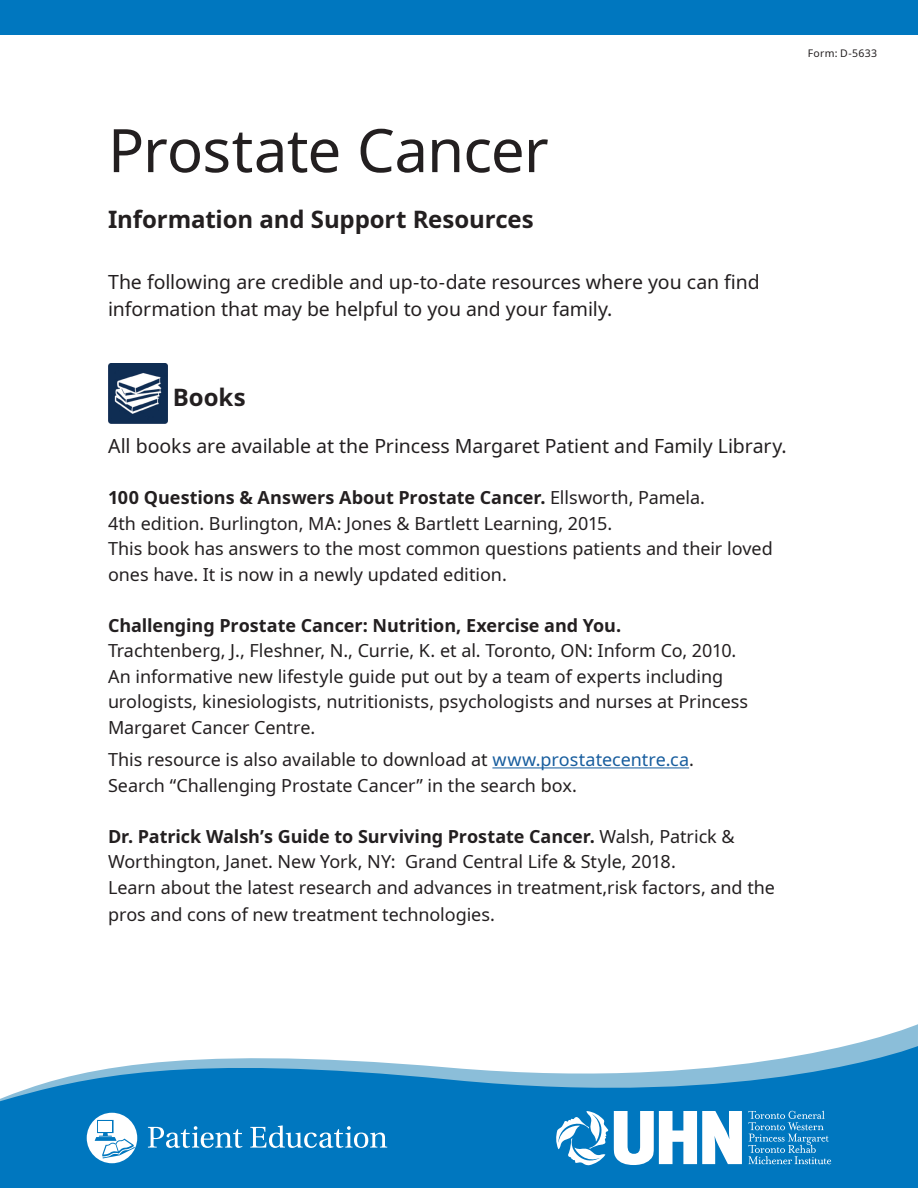
<style>
.page{position:relative;width:918px;height:1188px;background:#fff}
.page>*{position:absolute;margin:0;border:0;box-sizing:border-box;transform-origin:0 0}
.title__H1{font:60px "Noto Sans";letter-spacing:-.015em;color:#231f20}
.subtitle__H2{font:700 24px "Noto Sans";letter-spacing:-.005em;color:#231f20}
.subtitle__H2__with_i{font:700 24px "Noto Sans";color:#231f20}
.body{font:19.5px/27px "Noto Sans";letter-spacing:-.005em;color:#231f20}
.body-2{font:18px/25.5px "Noto Sans";letter-spacing:-.005em;color:#231f20}
.t1{font:10.5px "Noto Sans";letter-spacing:.03em;color:#231f20}
.s1{font-weight:700}
.s2{color:#175d9e}
</style>
<div class="page">
<svg style="left:845px;top:1024px;width:73px;height:22px"></svg>
<svg style="left:0;top:1046px;width:918px;height:142px;fill:#0077bf"></svg>
<div style="left:0;top:0;width:918px;height:35px;background:#0077bf"></div>
<svg style="left:148px;top:1126px;width:94px;height:22px"></svg>
<svg style="left:250px;top:1125px;width:137px;height:23px"></svg>
<svg style="left:87px;top:1113px;width:50px;height:50px"></svg>
<svg style="left:614px;top:1111px;width:128px;height:54px"></svg>
<svg style="left:555px;top:1111px;width:53px;height:54px"></svg>
<svg style="left:748px;top:1111px;width:83px;height:53px;background:#298cc9"></svg>
<hr style="left:492px;top:767px;width:197px;height:1px;background:#175d9e">
<img style="left:108px;top:363px;width:60px;height:60px">
<p class="t1" style="left:808px;top:46px;width:71px">Form: D-5633</p>
<h1 class="title__H1" style="left:108px;top:108px;width:442px">Prostate Cancer</h1>
<h2 class="subtitle__H2" style="left:108px;top:203px;width:427px">Information and Support Resources</h2>
<p class="body" style="left:108px;top:269px;width:653px">The following are credible and up-to-date resources where you can find information that may be helpful to you and your family.</p>
<h2 class="subtitle__H2__with_i" style="left:173px;top:380px;width:74px">Books</h2>
<p class="body" style="left:108px;top:433px;width:680px">All books are available at the Princess Margaret Patient and Family Library.</p>
<p class="body-2" style="left:108px;top:486px;width:599px"><span class="s1">100 Questions &amp; Answers About Prostate Cancer.</span> Ellsworth, Pamela.<br>4th edition. Burlington, MA: Jones &amp; Bartlett Learning, 2015.</p>
<p class="body-2" style="left:108px;top:537px;width:666px">This book has answers to the most common questions patients and their loved ones have. It is now in a newly updated edition.</p>
<p class="body-2" style="left:108px;top:613px;width:630px"><span class="s1">Challenging Prostate Cancer: Nutrition, Exercise and You.<br></span>Trachtenberg, J., Fleshner, N., Currie, K. et al. Toronto, ON: Inform Co, 2010.</p>
<p class="body-2" style="left:108px;top:664px;width:642px">An informative new lifestyle guide put out by a team of experts including urologists, kinesiologists, nutritionists, psychologists and nurses at Princess<br>Margaret Cancer Centre.</p>
<p class="body-2" style="left:108px;top:747px;width:587px">This resource is also available to download at <span class="s2">www.prostatecentre.ca</span>.<br>Search “Challenging Prostate Cancer” in the search box.</p>
<p class="body-2" style="left:108px;top:824px;width:628px"><span class="s1">Dr. Patrick Walsh’s Guide to Surviving Prostate Cancer.</span> Walsh, Patrick &amp;<br>Worthington, Janet. New York, NY: Grand Central Life &amp; Style, 2018.</p>
<p class="body-2" style="left:108px;top:874px;width:669px;line-height:27px">Learn about the latest research and advances in treatment,risk factors, and the pros and cons of new treatment technologies.</p>
</div>
